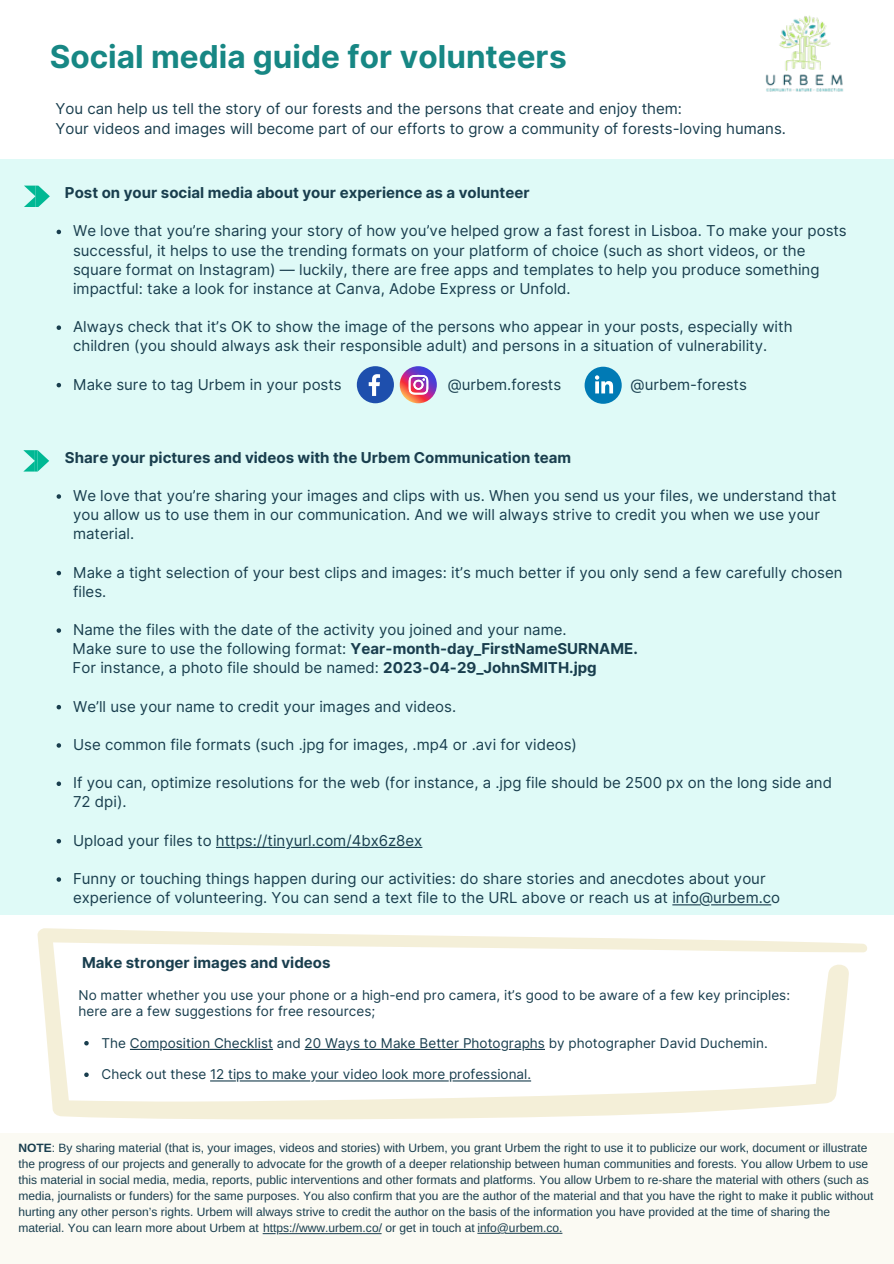
<style>
.page{position:relative;width:894px;height:1264px;background:#fff}
.page>*{position:absolute;margin:0;border:0;box-sizing:border-box;transform-origin:0 0}
.t1{font:700 31.5px "Inter";color:#178784}
.t2{font:15px/19.2px "Inter";color:#193e4e}
.t3{font:700 15px "Inter";color:#193e4e}
.t4{font:13.5px/15.8px "Inter";color:#193e4e}
.t5{font:12px/16px "Arimo";color:#193e4e}
.s1{font-weight:700}
</style>
<div class="page">
<div style="left:0;top:160px;width:893px;height:755px;background:#dffaf7"></div>
<svg style="left:57px;top:494px;width:4px;height:5px"></svg>
<svg style="left:57px;top:571px;width:4px;height:4px"></svg>
<svg style="left:57px;top:628px;width:4px;height:5px"></svg>
<svg style="left:57px;top:705px;width:4px;height:4px"></svg>
<svg style="left:57px;top:743px;width:4px;height:4px"></svg>
<svg style="left:57px;top:781px;width:4px;height:5px"></svg>
<svg style="left:57px;top:839px;width:4px;height:4px"></svg>
<hr style="left:291px;top:846px;width:131px;height:2px;background:#193e4e">
<hr style="left:239px;top:846px;width:46px;height:2px;background:#193e4e">
<svg style="left:216px;top:846px;width:19px;height:2px"></svg>
<svg style="left:57px;top:877px;width:4px;height:4px"></svg>
<hr style="left:711px;top:904px;width:60px;height:1px;background:#193e4e">
<svg style="left:672px;top:904px;width:28px;height:1px"></svg>
<div style="left:0;top:1133px;width:893px;height:130px;background:#fbfaf3"></div>
<svg style="left:37px;top:928px;width:830px;height:192px"></svg>
<img style="left:765px;top:15px;width:79px;height:77px">
<svg style="left:24px;top:186px;width:26px;height:21px"></svg>
<svg style="left:23px;top:450px;width:26px;height:21px"></svg>
<svg style="left:57px;top:230px;width:4px;height:4px"></svg>
<svg style="left:57px;top:325px;width:4px;height:5px"></svg>
<svg style="left:57px;top:383px;width:4px;height:4px"></svg>
<svg style="left:84px;top:1040px;width:5px;height:5px"></svg>
<hr style="left:163px;top:1048px;width:110px;height:1px;background:#193e4e">
<svg style="left:130px;top:1048px;width:29px;height:1px"></svg>
<svg style="left:508px;top:1048px;width:37px;height:1px"></svg>
<hr style="left:350px;top:1048px;width:150px;height:1px;background:#193e4e">
<hr style="left:304px;top:1048px;width:41px;height:1px;background:#193e4e">
<svg style="left:84px;top:1072px;width:5px;height:4px"></svg>
<hr style="left:452px;top:1080px;width:79px;height:1px;background:#193e4e">
<hr style="left:315px;top:1080px;width:133px;height:1px;background:#193e4e">
<hr style="left:240px;top:1080px;width:70px;height:1px;background:#193e4e">
<svg style="left:210px;top:1080px;width:26px;height:1px"></svg>
<hr style="left:279px;top:1233px;width:102px;height:1px;background:#193e4e">
<svg style="left:262px;top:1233px;width:13px;height:1px"></svg>
<hr style="left:505px;top:1232px;width:57px;height:1px;background:#193e4e">
<svg style="left:477px;top:1232px;width:22px;height:1px"></svg>
<div style="left:357px;top:366px;width:37px;height:37px;background:#1e4fad;border-radius:50%"></div>
<svg style="left:368px;top:374px;width:12px;height:22px"></svg>
<svg style="left:399px;top:366px;width:37px;height:37px"></svg>
<svg style="left:408px;top:375px;width:20px;height:20px"></svg>
<div style="left:584px;top:367px;width:37px;height:37px;background:#007ab5;border-radius:50%"></div>
<svg style="left:595px;top:375px;width:18px;height:18px"></svg>
<h1 class="t1" style="left:50px;top:34px;width:518px">Social media guide for volunteers</h1>
<p class="t2" style="left:55px;top:99px;width:732px">You can help us tell the story of our forests and the persons that create and enjoy them:<br>Your videos and images will become part of our efforts to grow a community of forests-loving humans.</p>
<p class="t3" style="left:65px;top:182px;width:466px">Post on your social media about your experience as a volunteer</p>
<p class="t2" style="left:73px;top:221px;width:775px">We love that you’re sharing your story of how you’ve helped grow a fast forest in Lisboa. To make your posts successful, it helps to use the trending formats on your platform of choice (such as short videos, or the square format on Instagram) — luckily, there are free apps and templates to help you produce something impactful: take a look for instance at Canva, Adobe Express or Unfold.</p>
<p class="t2" style="left:73px;top:317px;width:720px">Always check that it’s OK to show the image of the persons who appear in your posts, especially with children (you should always ask their responsible adult) and persons in a situation of vulnerability.</p>
<p class="t2" style="left:73px;top:374px;width:270px">Make sure to tag Urbem in your posts</p>
<p class="t2" style="left:447px;top:374px;width:115px">@urbem.forests</p>
<p class="t2" style="left:630px;top:374px;width:118px">@urbem-forests</p>
<p class="t3" style="left:65px;top:446px;width:507px">Share your pictures and videos with the Urbem Communication team</p>
<p class="t2" style="left:73px;top:485px;width:764px">We love that you’re sharing your images and clips with us. When you send us your files, we understand that you allow us to use them in our communication. And we will always strive to credit you when we use your material.</p>
<p class="t2" style="left:73px;top:562px;width:770px">Make a tight selection of your best clips and images: it’s much better if you only send a few carefully chosen files.</p>
<p class="t2" style="left:73px;top:619px;width:495px">Name the files with the date of the activity you joined and your name.</p>
<p class="t2" style="left:73px;top:639px;width:566px">Make sure to use the following format: <span class="s1">Year-month-day_FirstNameSURNAME.<br></span>For instance, a photo file should be named: <span class="s1">2023-04-29_JohnSMITH.jpg</span></p>
<p class="t2" style="left:73px;top:696px;width:384px">We’ll use your name to credit your images and videos.</p>
<p class="t2" style="left:73px;top:734px;width:505px">Use common file formats (such .jpg for images, .mp4 or .avi for videos)</p>
<p class="t2" style="left:73px;top:773px;width:760px">If you can, optimize resolutions for the web (for instance, a .jpg file should be 2500 px on the long side and<br>72 dpi).</p>
<p class="t2" style="left:73px;top:830px;width:351px">Upload your files to https://tinyurl.com/4bx6z8ex</p>
<p class="t2" style="left:73px;top:868px;width:708px">Funny or touching things happen during our activities: do share stories and anecdotes about your experience of volunteering. You can send a text file to the URL above or reach us at info@urbem.co</p>
<p class="t3" style="left:82px;top:951px;width:250px">Make stronger images and videos</p>
<p class="t4" style="left:79px;top:987px;width:712px">No matter whether you use your phone or a high-end pro camera, it’s good to be aware of a few key principles: here are a few suggestions for free resources;</p>
<p class="t4" style="left:101px;top:1034px;width:667px">The Composition Checklist and 20 Ways to Make Better Photographs by photographer David Duchemin.</p>
<p class="t4" style="left:101px;top:1066px;width:431px">Check out these 12 tips to make your video look more professional.</p>
<p class="t5" style="left:18px;top:1139px;width:856px"><span class="s1">NOTE</span>: By sharing material (that is, your images, videos and stories) with Urbem, you grant Urbem the right to use it to publicize our work, document or illustrate the progress of our projects and generally to advocate for the growth of a deeper relationship between human communities and forests. You allow Urbem to use this material in social media, media, reports, public interventions and other formats and platforms. You allow Urbem to re-share the material with others (such as media, journalists or funders) for the same purposes. You also confirm that you are the author of the material and that you have the right to make it public without hurting any other person’s rights. Urbem will always strive to credit the author on the basis of the information you have provided at the time of sharing the material. You can learn more about Urbem at https://www.urbem.co/ or get in touch at info@urbem.co.</p>
</div>
